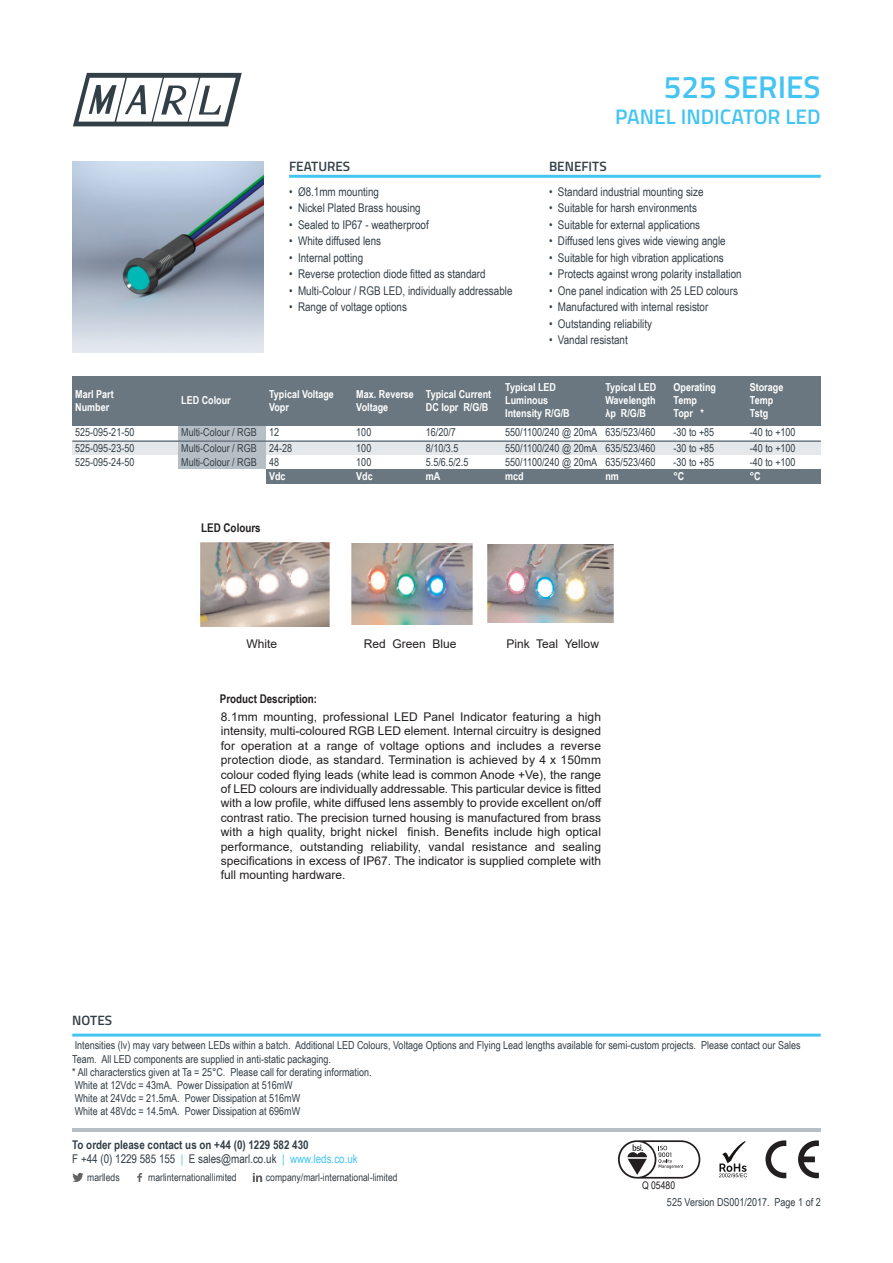
<style>
.page{position:relative;width:893px;height:1263px;background:#fff}
.page>*{position:absolute;margin:0;border:0;box-sizing:border-box;transform-origin:0 0}
.t1{font:600 31.5px "Titillium";color:#44c4f2}
.t2{font:600 21px "Titillium";color:#44c4f2}
.t3{font:600 13.5px "Titillium";color:#333f47}
.t4{font:12px/14.4px "Arial";color:#231f20;text-align:justify}
.t5{font:12px "Arial Narrow";color:#333f47}
.t6{font:700 12px/14.4px "Arial Narrow";color:#333f47}
.t7{font:700 12px "Arial Narrow";color:#231f20}
.t8{font:10.95px/13.2px "Arial Narrow";color:#333f47}
.t9{font:700 10.95px/13.2px "Arial Narrow";color:#fff}
.t10{font:10.5px "Arial Narrow";color:#333f47}
.t11{font:10.5px "Arial Narrow";color:#231f20}
.s1{font-weight:400}
.s2{font-weight:400;color:#44c4f2}
</style>
<div class="page">
<svg style="left:73px;top:72px;width:169px;height:55px"></svg>
<svg style="left:73px;top:73px;width:169px;height:53px"></svg>
<img style="left:72px;top:162px;width:192px;height:191px">
<hr style="left:289px;top:175px;width:532px;height:3px;background:#44c4f2">
<div style="left:72px;top:376px;width:106px;height:50px;background:#6a7780"></div>
<div style="left:178px;top:376px;width:88px;height:50px;background:#6a7780"></div>
<div style="left:266px;top:376px;width:87px;height:50px;background:#6a7780"></div>
<div style="left:353px;top:376px;width:70px;height:50px;background:#6a7780"></div>
<div style="left:423px;top:376px;width:79px;height:50px;background:#6a7780"></div>
<div style="left:502px;top:376px;width:100px;height:50px;background:#6a7780"></div>
<div style="left:602px;top:376px;width:68px;height:50px;background:#6a7780"></div>
<div style="left:670px;top:376px;width:77px;height:50px;background:#6a7780"></div>
<div style="left:747px;top:376px;width:74px;height:50px;background:#6a7780"></div>
<div style="left:178px;top:426px;width:88px;height:15px;background:#b7bfc6"></div>
<div style="left:72px;top:442px;width:106px;height:14px;background:#e5e8eb"></div>
<div style="left:178px;top:441px;width:88px;height:15px;background:#b7bfc6"></div>
<div style="left:266px;top:442px;width:87px;height:14px;background:#e5e8eb"></div>
<div style="left:353px;top:442px;width:70px;height:14px;background:#e5e8eb"></div>
<div style="left:423px;top:442px;width:79px;height:14px;background:#e5e8eb"></div>
<div style="left:502px;top:442px;width:100px;height:14px;background:#e5e8eb"></div>
<div style="left:602px;top:442px;width:68px;height:14px;background:#e5e8eb"></div>
<div style="left:670px;top:442px;width:77px;height:14px;background:#e5e8eb"></div>
<div style="left:747px;top:442px;width:74px;height:14px;background:#e5e8eb"></div>
<div style="left:178px;top:456px;width:88px;height:14px;background:#b7bfc6"></div>
<div style="left:266px;top:470px;width:87px;height:14px;background:#6a7780"></div>
<div style="left:353px;top:470px;width:70px;height:14px;background:#6a7780"></div>
<div style="left:423px;top:470px;width:79px;height:14px;background:#6a7780"></div>
<div style="left:502px;top:470px;width:100px;height:14px;background:#6a7780"></div>
<div style="left:602px;top:470px;width:68px;height:14px;background:#6a7780"></div>
<div style="left:670px;top:470px;width:77px;height:14px;background:#6a7780"></div>
<div style="left:747px;top:470px;width:74px;height:14px;background:#6a7780"></div>
<hr style="left:72px;top:440px;width:749px;height:2px;background:#6a7780">
<hr style="left:72px;top:1033px;width:749px;height:3px;background:#44c4f2">
<hr style="left:72px;top:1128px;width:749px;height:4px;background:#b7bfc6">
<svg style="left:719px;top:1177px;width:28px;height:1px"></svg>
<svg style="left:719px;top:1141px;width:28px;height:36px"></svg>
<svg style="left:765px;top:1140px;width:21px;height:38px"></svg>
<svg style="left:798px;top:1140px;width:21px;height:38px"></svg>
<svg style="left:618px;top:1140px;width:82px;height:38px"></svg>
<svg style="left:72px;top:1173px;width:12px;height:9px"></svg>
<svg style="left:137px;top:1173px;width:5px;height:9px"></svg>
<svg style="left:253px;top:1173px;width:9px;height:9px"></svg>
<img style="left:200px;top:542px;width:130px;height:84px">
<img style="left:351px;top:543px;width:122px;height:81px">
<img style="left:487px;top:544px;width:127px;height:78px">
<h1 class="t1" style="left:664px;top:76px;width:158px">525 SERIES</h1>
<h2 class="t2" style="left:615px;top:109px;width:207px">PANEL INDICATOR LED</h2>
<p class="t3" style="left:289px;top:161px;width:63px">FEATURES</p>
<p class="t3" style="left:549px;top:161px;width:59px">BENEFITS</p>
<p class="t5" style="left:289px;top:185px;width:91px">• Ø8.1mm mounting</p>
<p class="t5" style="left:289px;top:201px;width:133px">• Nickel Plated Brass housing</p>
<p class="t5" style="left:289px;top:218px;width:141px">• Sealed to IP67 - weatherproof</p>
<p class="t5" style="left:289px;top:234px;width:93px">• White diffused lens</p>
<p class="t5" style="left:289px;top:251px;width:76px">• Internal potting</p>
<p class="t5" style="left:289px;top:267px;width:198px">• Reverse protection diode fitted as standard</p>
<p class="t5" style="left:289px;top:284px;width:225px">• Multi-Colour / RGB LED, individually addressable</p>
<p class="t5" style="left:289px;top:300px;width:119px">• Range of voltage options</p>
<p class="t5" style="left:549px;top:185px;width:156px">• Standard industrial mounting size</p>
<p class="t5" style="left:549px;top:201px;width:149px">• Suitable for harsh environments</p>
<p class="t5" style="left:549px;top:218px;width:153px">• Suitable for external applications</p>
<p class="t5" style="left:549px;top:234px;width:178px">• Diffused lens gives wide viewing angle</p>
<p class="t5" style="left:549px;top:251px;width:176px">• Suitable for high vibration applications</p>
<p class="t5" style="left:549px;top:267px;width:194px">• Protects against wrong polarity installation</p>
<p class="t5" style="left:549px;top:284px;width:190px">• One panel indication with 25 LED colours</p>
<p class="t5" style="left:549px;top:300px;width:161px">• Manufactured with internal resistor</p>
<p class="t5" style="left:549px;top:317px;width:105px">• Outstanding reliability</p>
<p class="t5" style="left:549px;top:333px;width:80px">• Vandal resistant</p>
<p class="t9" style="left:75px;top:387px;width:40px">Marl Part<br>Number</p>
<p class="t9" style="left:181px;top:394px;width:51px">LED Colour</p>
<p class="t9" style="left:269px;top:387px;width:66px">Typical Voltage<br>Vopr</p>
<p class="t9" style="left:356px;top:387px;width:59px">Max. Reverse<br>Voltage</p>
<p class="t9" style="left:426px;top:387px;width:67px">Typical Current<br>DC Iopr R/G/B</p>
<p class="t9" style="left:505px;top:380px;width:66px">Typical LED<br>Luminous<br>Intensity R/G/B</p>
<p class="t9" style="left:605px;top:380px;width:52px;text-align:justify">Typical LED Wavelength λp R/G/B</p>
<p class="t9" style="left:673px;top:380px;width:44px">Operating<br>Temp<br>Topr *</p>
<p class="t9" style="left:750px;top:380px;width:35px">Storage<br>Temp<br>Tstg</p>
<p class="t8" style="left:75px;top:426px;width:61px">525-095-21-50</p>
<p class="t8" style="left:181px;top:426px;width:99px">Multi-Colour / RGB 12</p>
<p class="t8" style="left:356px;top:426px;width:17px">100</p>
<p class="t8" style="left:426px;top:426px;width:32px">16/20/7</p>
<p class="t8" style="left:505px;top:426px;width:152px">550/1100/240 @ 20mA 635/523/460</p>
<p class="t8" style="left:673px;top:426px;width:42px">-30 to +85</p>
<p class="t8" style="left:750px;top:426px;width:47px">-40 to +100</p>
<p class="t8" style="left:75px;top:441px;width:61px">525-095-23-50</p>
<p class="t8" style="left:181px;top:441px;width:112px">Multi-Colour / RGB 24-28</p>
<p class="t8" style="left:356px;top:441px;width:17px">100</p>
<p class="t8" style="left:426px;top:441px;width:34px">8/10/3.5</p>
<p class="t8" style="left:505px;top:441px;width:152px">550/1100/240 @ 20mA 635/523/460</p>
<p class="t8" style="left:673px;top:441px;width:42px">-30 to +85</p>
<p class="t8" style="left:750px;top:441px;width:47px">-40 to +100</p>
<p class="t8" style="left:75px;top:455px;width:61px">525-095-24-50</p>
<p class="t8" style="left:181px;top:455px;width:99px">Multi-Colour / RGB 48</p>
<p class="t8" style="left:356px;top:455px;width:17px">100</p>
<p class="t8" style="left:426px;top:455px;width:44px">5.5/6.5/2.5</p>
<p class="t8" style="left:505px;top:455px;width:152px">550/1100/240 @ 20mA 635/523/460</p>
<p class="t8" style="left:673px;top:455px;width:42px">-30 to +85</p>
<p class="t8" style="left:750px;top:455px;width:47px">-40 to +100</p>
<p class="t9" style="left:269px;top:469px;width:18px">Vdc</p>
<p class="t9" style="left:356px;top:469px;width:18px">Vdc</p>
<p class="t9" style="left:426px;top:469px;width:16px">mA</p>
<p class="t9" style="left:505px;top:469px;width:20px">mcd</p>
<p class="t9" style="left:605px;top:469px;width:15px">nm</p>
<p class="t9" style="left:673px;top:469px;width:12px">°C</p>
<p class="t9" style="left:750px;top:469px;width:12px">°C</p>
<p class="t7" style="left:201px;top:521px;width:61px">LED Colours</p>
<p class="t4" style="left:246px;top:636px;width:32px">White</p>
<p class="t4" style="left:364px;top:636px;width:94px">Red Green Blue</p>
<p class="t4" style="left:506px;top:636px;width:94px">Pink Teal Yellow</p>
<p class="t7" style="left:220px;top:691px;width:99px">Product Description:</p>
<p class="t4" style="left:221px;top:710px;width:382px">8.1mm mounting, professional LED Panel Indicator featuring a high intensity, multi-coloured RGB LED element. Internal circuitry is designed for operation at a range of voltage options and includes a reverse protection diode, as standard. Termination is achieved by 4 x 150mm colour coded flying leads (white lead is common Anode +Ve), the range of LED colours are individually addressable. This particular device is fitted with a low profile, white diffused lens assembly to provide excellent on/off contrast ratio. The precision turned housing is manufactured from brass with a high quality, bright nickel finish. Benefits include high optical performance, outstanding reliability, vandal resistance and sealing specifications in excess of IP67. The indicator is supplied complete with full mounting hardware.</p>
<p class="t3" style="left:72px;top:1016px;width:41px">NOTES</p>
<p class="t8" style="left:72px;top:1039px;width:730px">Intensities (lv) may vary between LEDs within a batch. Additional LED Colours, Voltage Options and Flying Lead lengths available for semi-custom projects. Please contact our Sales Team. All LED components are supplied in anti-static packaging.<br>* All characterstics given at Ta = 25°C. Please call for derating information.<br>White at 12Vdc = 43mA. Power Dissipation at 516mW<br>White at 24Vdc = 21.5mA. Power Dissipation at 516mW<br>White at 48Vdc = 14.5mA. Power Dissipation at 696mW</p>
<p class="t6" style="left:72px;top:1137px;width:287px">To order please contact us on +44 (0) 1229 582 430<br><span class="s1">F +44 (0) 1229 585 155</span> <span class="s2">|</span> <span class="s1">E sales@marl.co.uk</span> <span class="s2">| www.leds.co.uk</span></p>
<p class="t11" style="left:642px;top:1179px;width:35px">Q 05480</p>
<p class="t8" style="left:667px;top:1195px;width:155px">525 Version DS001/2017. Page 1 of 2</p>
<p class="t10" style="left:87px;top:1171px;width:34px">marlleds</p>
<p class="t10" style="left:148px;top:1171px;width:90px">marlinternationallimited</p>
<p class="t10" style="left:266px;top:1171px;width:133px">company/marl-international-limited</p>
</div>
